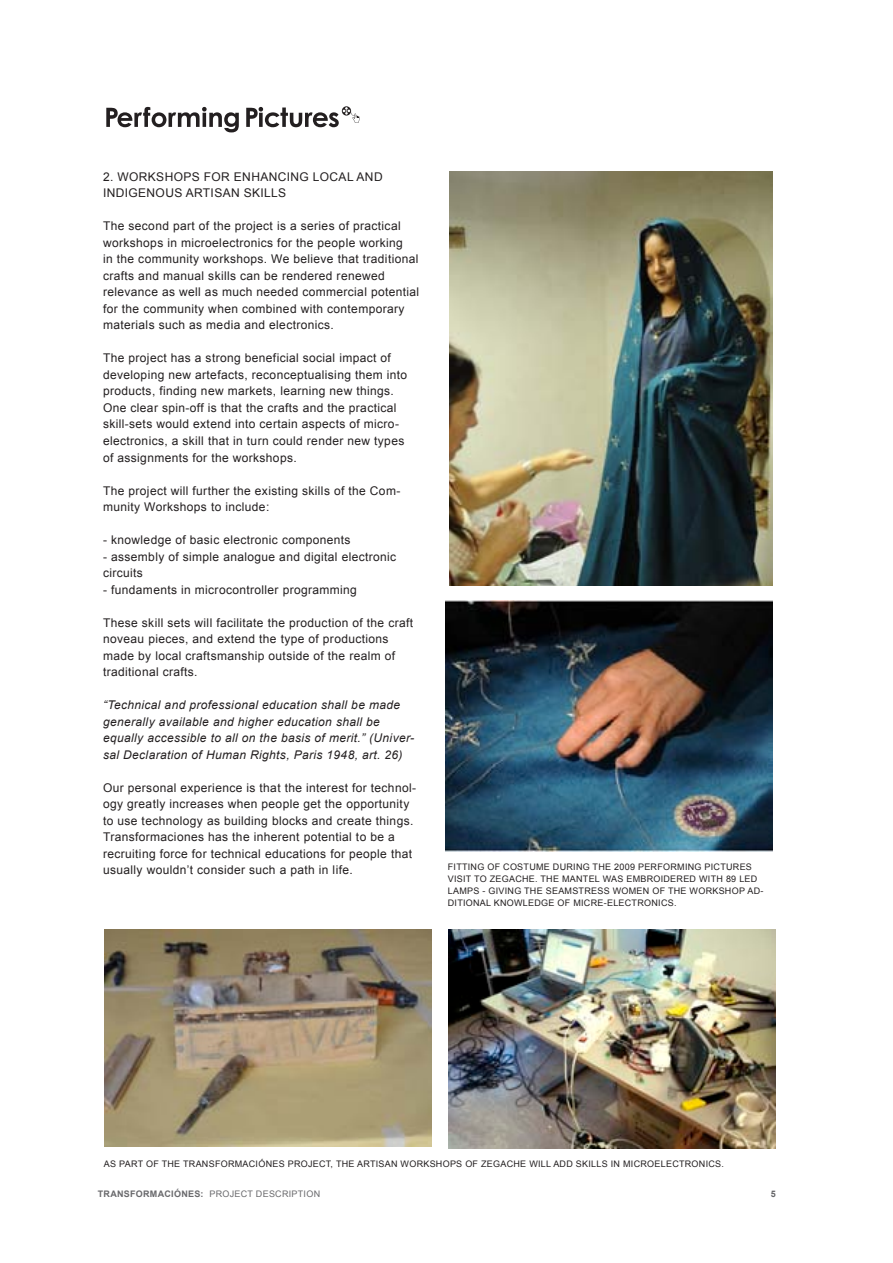
<style>
.page{position:relative;width:893px;height:1263px;background:#fff}
.page>*{position:absolute;margin:0;border:0;box-sizing:border-box;transform-origin:0 0}
.t1{font:12px/16.5px "Arial";letter-spacing:.03em;color:#231f20}
.t2{font:italic 12px/16.5px "Arial";letter-spacing:.03em;color:#231f20}
.t3{font:9px/12px "Arial";letter-spacing:.03em;color:#231f20}
.t4{font:700 9px "Arial";letter-spacing:.03em;color:#69696c}
.t5{font:9px "Arial";color:#69696c}
.t6{font:700 9px "Arial";color:#656568}
.s1{font-weight:400}
</style>
<div class="page">
<svg style="left:106px;top:107px;width:133px;height:25px"></svg>
<svg style="left:246px;top:106px;width:113px;height:21px"></svg>
<img style="left:449px;top:171px;width:324px;height:414px">
<img style="left:448px;top:929px;width:327px;height:219px">
<img style="left:104px;top:929px;width:327px;height:217px">
<img style="left:445px;top:601px;width:327px;height:250px">
<p class="t1" style="left:103px;top:169px;width:63px">2. WORKSHOPS</p>
<p class="t1" style="left:204px;top:169px;width:10px">FOR</p>
<p class="t1" style="left:234px;top:169px;width:10px">ENHANCING</p>
<p class="t1" style="left:313px;top:169px;width:9px">LOCAL</p>
<p class="t1" style="left:357px;top:169px;width:10px">AND</p>
<p class="t1" style="left:103px;top:185px;width:9px">INDIGENOUS</p>
<p class="t1" style="left:186px;top:185px;width:33px">ARTISAN</p>
<p class="t1" style="left:244px;top:185px;width:24px">SKILLS</p>
<p class="t1" style="left:103px;top:218px;width:318px">The second part of the project is a series of practical workshops in microelectronics for the people working<br>in the community workshops. We believe that traditional crafts and manual skills can be rendered renewed relevance as well as much needed commercial potential for the community when combined with contemporary materials such as media and electronics.</p>
<p class="t1" style="left:103px;top:350px;width:306px">The project has a strong beneficial social impact of developing new artefacts, reconceptualising them into products, finding new markets, learning new things.<br>One clear spin-off is that the crafts and the practical skill-sets would extend into certain aspects of micro&shy;electronics, a skill that in turn could render new types of assignments for the workshops.</p>
<p class="t1" style="left:103px;top:482px;width:299px">The project will further the existing skills of the Com&shy;munity Workshops to include:</p>
<p class="t1" style="left:103px;top:532px;width:249px">- knowledge of basic electronic components</p>
<p class="t1" style="left:103px;top:548px;width:295px">- assembly of simple analogue and digital electronic circuits</p>
<p class="t1" style="left:103px;top:581px;width:255px">- fundaments in microcontroller programming</p>
<p class="t1" style="left:103px;top:614px;width:312px">These skill sets will facilitate the production of the craft noveau pieces, and extend the type of productions made by local craftsmanship outside of the realm of traditional crafts.</p>
<p class="t2" style="left:103px;top:697px;width:313px">“Technical and professional education shall be made generally available and higher education shall be equally accessible to all on the basis of merit.” (Univer&shy;sal Declaration of Human Rights, Paris 1948, art. 26)</p>
<p class="t1" style="left:103px;top:779px;width:314px">Our personal experience is that the interest for technol&shy;ogy greatly increases when people get the opportunity to use technology as building blocks and create things.<br>Transformaciones has the inherent potential to be a recruiting force for technical educations for people that usually wouldn’t consider such a path in life.</p>
<p class="t3" style="left:448px;top:861px;width:317px;text-indent:40px">OF COstume during the 2009 Performing Pictures visit to Zegache. The MAntel was embroidered with 89 LED lamps - giving the seamstress women of the workshop ad&shy;ditional knowledge of Micre-Electronics.</p>
<p class="t3" style="left:448px;top:861px;width:27px">FITTING</p>
<p class="t3" style="left:104px;top:1158px;width:23px">AS PAR</p>
<p class="t3" style="left:138px;top:1158px;width:59px">T OF THE TRANS</p>
<p class="t3" style="left:215px;top:1158px;width:510px">formaciónes project, the artisan workshops of zegache will add skills in microelectronics.</p>
<p class="t4" style="left:98px;top:1188px;width:119px">TRANSFORMACIÓNES: <span class="s1">PROJEC</span></p>
<p class="t5" style="left:248px;top:1188px;width:16px">T DESCRIP</p>
<p class="t5" style="left:298px;top:1188px;width:12px">TION</p>
<p class="t6" style="left:771px;top:1188px;width:7px">5</p>
</div>
